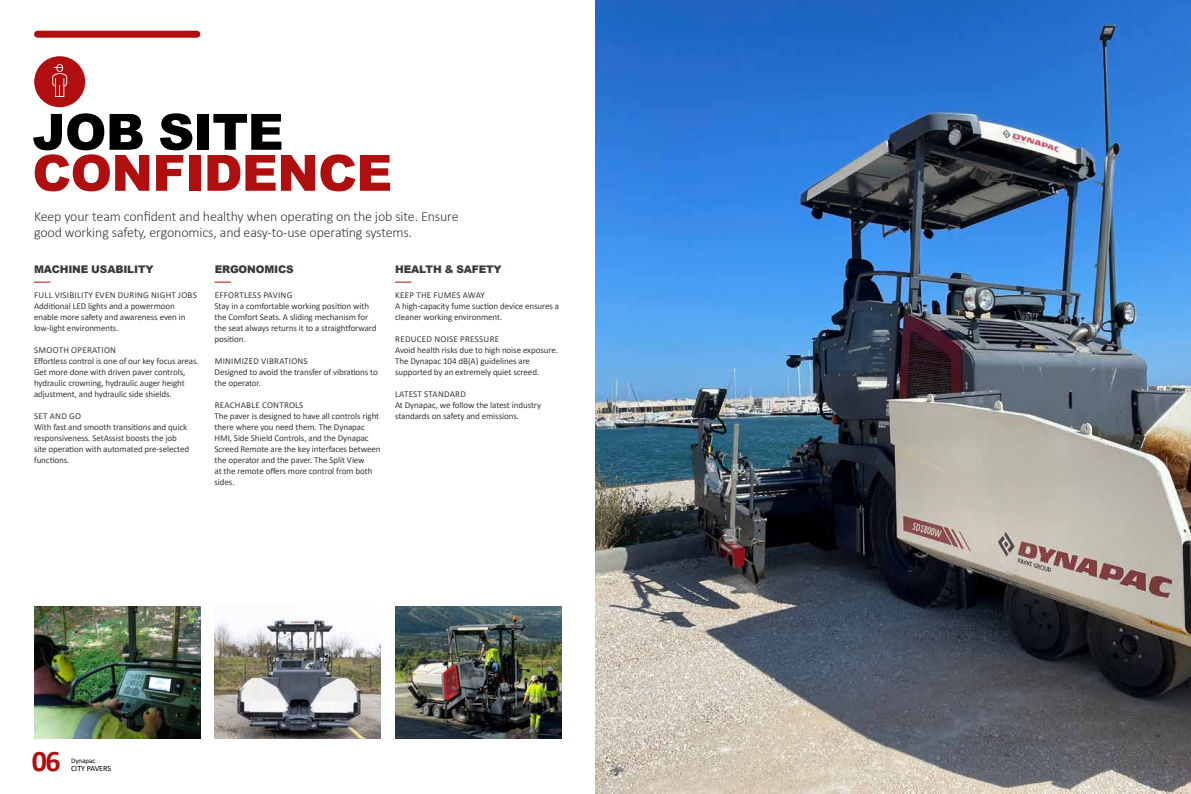
<style>
.page{position:relative;width:1191px;height:794px;background:#fff}
.page>*{position:absolute;margin:0;border:0;box-sizing:border-box;transform-origin:0 0}
.t1{font:900 50px "Arial";letter-spacing:-.015em;color:#b00f10}
.t2{font:900 50px "Arial";letter-spacing:-.015em;color:#000}
.t3{font:700 30px "Calibri";color:#b00f10}
.t4{font:300 14px/16px "Calibri";letter-spacing:-.01em;color:#373a3b}
.t5{font:900 10.5px "Arial";letter-spacing:-.015em;color:#373a3b}
.t6{font:9px/11px "Calibri";letter-spacing:-.01em;color:#373a3b}
.t7{font:8px "Calibri";color:#000}
.t8{font:7px "Calibri";color:#000}
</style>
<div class="page">
<img style="left:214px;top:618px;width:167px;height:120px">
<img style="left:34px;top:606px;width:166px;height:132px">
<img style="left:395px;top:606px;width:166px;height:132px">
<div style="left:38px;top:31px;width:159px;height:7px;background:#b00f10"></div>
<div style="left:34px;top:56px;width:51px;height:51px;background:#b00e10;border-radius:50%"></div>
<svg style="left:52px;top:64px;width:15px;height:33px"></svg>
<svg style="left:34px;top:282px;width:16px;height:1px"></svg>
<svg style="left:214px;top:282px;width:17px;height:1px"></svg>
<svg style="left:395px;top:282px;width:16px;height:1px"></svg>
<img style="left:595px;top:0;width:596px;height:794px">
<h1 class="t2" style="left:32px;top:113px;width:253px">JOB SITE</h1>
<h1 class="t1" style="left:32px;top:154px;width:361px">CONFIDENCE</h1>
<h3 class="t4" style="left:34px;top:208px;width:426px">Keep your team confident and healthy when operating on the job site. Ensure good working safety, ergonomics, and easy-to-use operating systems.</h3>
<p class="t5" style="left:34px;top:265px;width:121px">MACHINE USABILITY</p>
<p class="t6" style="left:34px;top:290px;width:164px">FULL VISIBILITY EVEN DURING NIGHT JOBS Additional LED lights and a powermoon enable more safety and awareness even in low-light environments.</p>
<p class="t6" style="left:34px;top:345px;width:166px">SMOOTH OPERATION<br>Effortless control is one of our key focus areas.<br>Get more done with driven paver controls, hydraulic crowning, hydraulic auger height adjustment, and hydraulic side shields.</p>
<p class="t6" style="left:34px;top:411px;width:157px">SET AND GO<br>With fast and smooth transitions and quick responsiveness. SetAssist boosts the job site operation with automated pre-selected functions.</p>
<p class="t5" style="left:215px;top:265px;width:80px">ERGONOMICS</p>
<p class="t6" style="left:214px;top:290px;width:163px">EFFORTLESS PAVING<br>Stay in a comfortable working position with the Comfort Seats. A sliding mechanism for the seat always returns it to a straightforward position.</p>
<p class="t6" style="left:214px;top:356px;width:165px">MINIMIZED VIBRATIONS<br>Designed to avoid the transfer of vibrations to the operator.</p>
<p class="t6" style="left:214px;top:400px;width:167px">REACHABLE CONTROLS<br>The paver is designed to have all controls right there where you need them. The Dynapac HMI, Side Shield Controls, and the Dynapac Screed Remote are the key interfaces between the operator and the paver. The Split View<br>at the remote offers more control from both sides.</p>
<p class="t5" style="left:395px;top:265px;width:108px">HEALTH &amp; SAFETY</p>
<p class="t6" style="left:395px;top:290px;width:166px">KEEP THE FUMES AWAY<br>A high-capacity fume suction device ensures a cleaner working environment.</p>
<p class="t6" style="left:395px;top:334px;width:164px">REDUCED NOISE PRESSURE<br>Avoid health risks due to high noise exposure.<br>The Dynapac 104 dB(A) guidelines are supported by an extremely quiet screed.</p>
<p class="t6" style="left:395px;top:389px;width:148px">LATEST STANDARD<br>At Dynapac, we follow the latest industry standards on safety and emissions.</p>
<h2 class="t3" style="left:32px;top:749px;width:30px">06</h2>
<p class="t8" style="left:71px;top:758px;width:26px">Dynapac</p>
<p class="t7" style="left:71px;top:765px;width:42px">CITY PAVERS</p>
</div>
